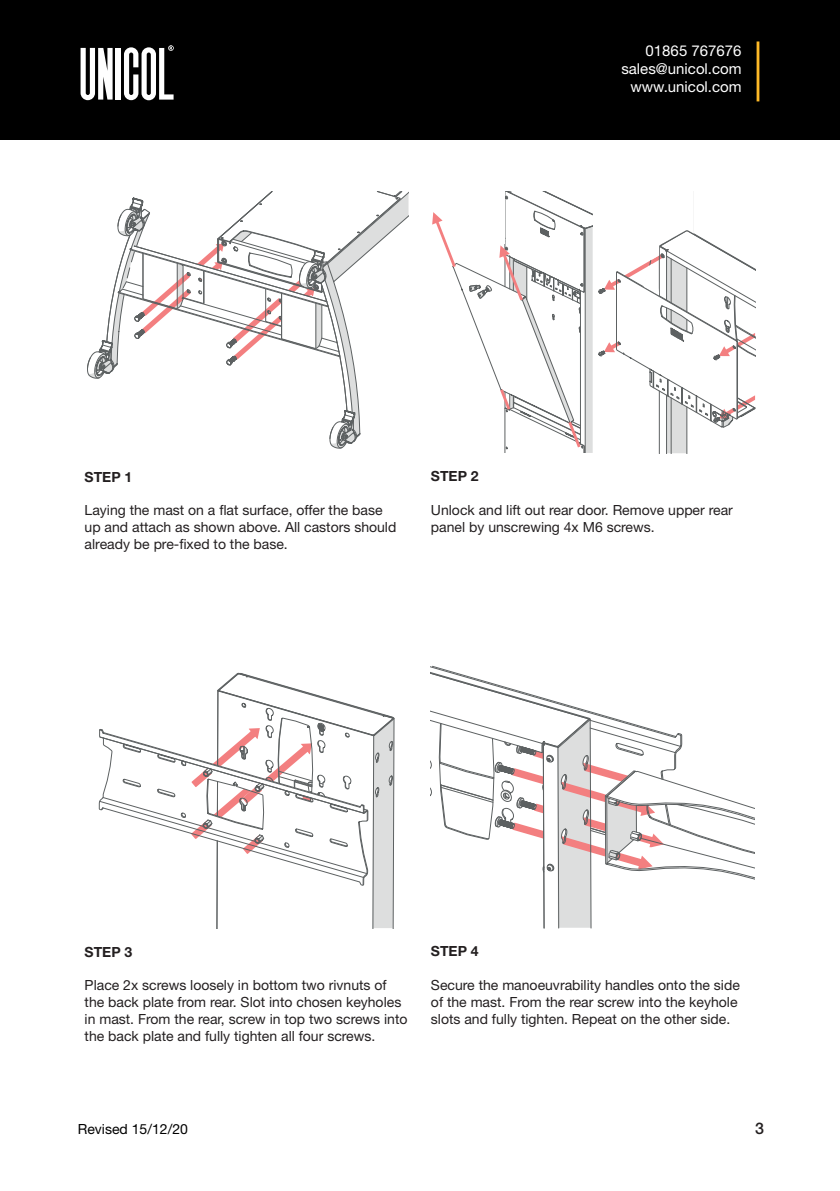
<style>
.page{position:relative;width:840px;height:1191px;background:#fff}
.page>*{position:absolute;margin:0;border:0;box-sizing:border-box;transform-origin:0 0}
.t1{font:500 16px "Helvetica Neue";color:#231f20}
.t2{font:15px/18px "Helvetica Neue";color:#fff;text-align:right}
.t3{font:14px/16.8px "Helvetica Neue";color:#231f20}
.t4{font:700 14px "Helvetica Neue";color:#231f20}
.t5{font:14px "Helvetica Neue";color:#000}
</style>
<div class="page">
<div style="left:0;top:0;width:839px;height:140px;background:#000"></div>
<svg style="left:124px;top:45px;width:49px;height:55px"></svg>
<div style="left:116px;top:48px;width:5px;height:52px;background:#fff"></div>
<svg style="left:80px;top:48px;width:32px;height:52px"></svg>
<hr style="left:756px;top:41px;width:3px;height:60px;background:#fdb927">
<svg style="left:87px;top:191px;width:321px;height:258px"></svg>
<svg style="left:432px;top:191px;width:160px;height:262px"></svg>
<div style="left:479px;top:174px;width:25px;height:70px;background:#fff"></div>
<svg style="left:598px;top:230px;width:157px;height:223px"></svg>
<svg style="left:216px;top:717px;width:178px;height:211px"></svg>
<svg style="left:99px;top:729px;width:269px;height:156px"></svg>
<svg style="left:191px;top:673px;width:202px;height:181px"></svg>
<svg style="left:543px;top:879px;width:48px;height:49px"></svg>
<svg style="left:430px;top:666px;width:324px;height:213px"></svg>
<p class="t2" style="left:621px;top:42px;width:122px">01865 767676 sales@unicol.com www.unicol.com</p>
<p class="t4" style="left:85px;top:468px;width:49px">STEP 1</p>
<p class="t3" style="left:85px;top:502px;width:313px">Laying the mast on a flat surface, offer the base up and attach as shown above. All castors should already be pre-fixed to the base.</p>
<p class="t4" style="left:430px;top:467px;width:49px">STEP 2</p>
<p class="t3" style="left:430px;top:501px;width:303px">Unlock and lift out rear door. Remove upper rear panel by unscrewing 4x M6 screws.</p>
<p class="t4" style="left:85px;top:943px;width:49px">STEP 3</p>
<p class="t3" style="left:85px;top:977px;width:324px">Place 2x screws loosely in bottom two rivnuts of the back plate from rear. Slot into chosen keyholes in mast. From the rear, screw in top two screws into the back plate and fully tighten all four screws.</p>
<p class="t4" style="left:430px;top:942px;width:49px">STEP 4</p>
<p class="t3" style="left:430px;top:976px;width:310px">Secure the manoeuvrability handles onto the side of the mast. From the rear screw into the keyhole slots and fully tighten. Repeat on the other side.</p>
<p class="t5" style="left:78px;top:1120px;width:111px">Revised 15/12/20</p>
<p class="t1" style="left:754px;top:1118px;width:10px">3</p>
</div>
